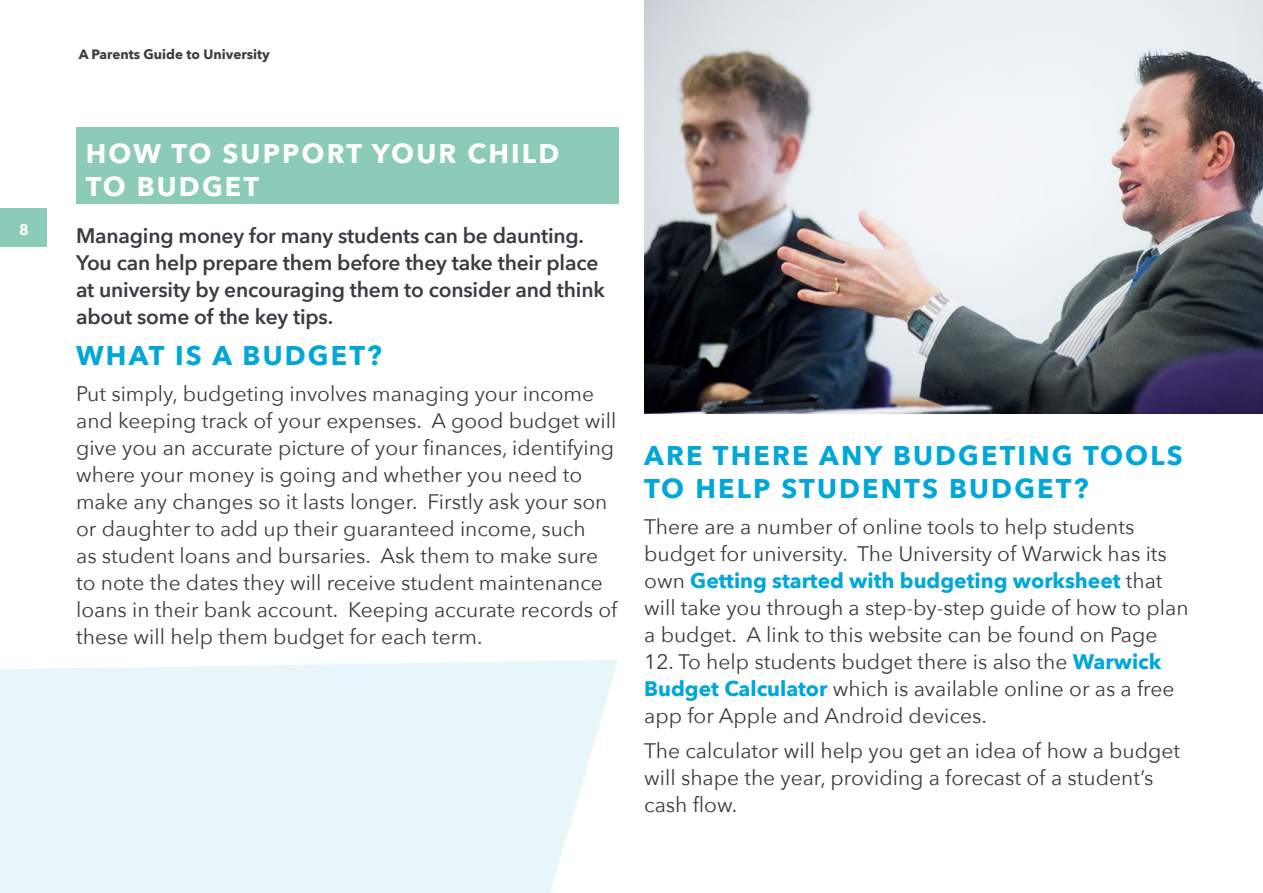
<style>
.page{position:relative;width:1263px;height:893px;background:#fff}
.page>*{position:absolute;margin:0;border:0;box-sizing:border-box;transform-origin:0 0}
.t1{font:700 27px/33px "Avenir Next";letter-spacing:.08em;color:#00a7d8}
.t2{font:700 27px/32.4px "Avenir Next";letter-spacing:.08em;color:#fff}
.t3{font:21px/27px "Avenir Next";color:#3b3c43}
.t4{font:600 21px/27px "Avenir Next";letter-spacing:-.01em;color:#3b3c43}
.t5{font:700 15px "Avenir Next";color:#fff}
.t6{font:700 13.5px "Avenir Next";color:#3b3c43}
.s1{font-weight:700;color:#00a7d8}
</style>
<div class="page">
<div style="left:0;top:208px;width:47px;height:39px;background:#8bcbb7"></div>
<div style="left:76px;top:128px;width:542px;height:76px;background:#8bcbb7"></div>
<img style="left:644px;top:0;width:619px;height:413px">
<svg style="left:0;top:660px;width:618px;height:233px;background:#e7f6fb"></svg>
<p class="t6" style="left:79px;top:42px;width:193px">A Parents Guide to University</p>
<p class="t2" style="left:86px;top:137px;width:475px">HOW TO SUPPORT YOUR CHILD<br>TO BUDGET</p>
<p class="t5" style="left:19px;top:217px;width:11px">8</p>
<p class="t4" style="left:76px;top:221px;width:530px">Managing money for many students can be daunting.<br>You can help prepare them before they take their place at university by encouraging them to consider and think about some of the key tips.</p>
<p class="t1" style="left:76px;top:339px;width:307px">WHAT IS A BUDGET?</p>
<p class="t3" style="left:76px;top:379px;width:543px">Put simply, budgeting involves managing your income and keeping track of your expenses. A good budget will give you an accurate picture of your finances, identifying where your money is going and whether you need to make any changes so it lasts longer. Firstly ask your son or daughter to add up their guaranteed income, such<br>as student loans and bursaries. Ask them to make sure to note the dates they will receive student maintenance loans in their bank account. Keeping accurate records of these will help them budget for each term.</p>
<p class="t1" style="left:644px;top:439px;width:540px">ARE THERE ANY BUDGETING TOOLS<br>TO HELP STUDENTS BUDGET?</p>
<p class="t3" style="left:644px;top:512px;width:546px">There are a number of online tools to help students budget for university. The University of Warwick has its own <span class="s1">Getting started with budgeting worksheet</span> that will take you through a step-by-step guide of how to plan a budget. A link to this website can be found on Page</p>
<p class="t3" style="left:644px;top:647px;width:532px">12. To help students budget there is also the <span class="s1">Warwick<br>Budget Calculator</span> which is available online or as a free app for Apple and Android devices.</p>
<p class="t3" style="left:644px;top:736px;width:537px">The calculator will help you get an idea of how a budget will shape the year, providing a forecast of a student’s cash flow.</p>
</div>
